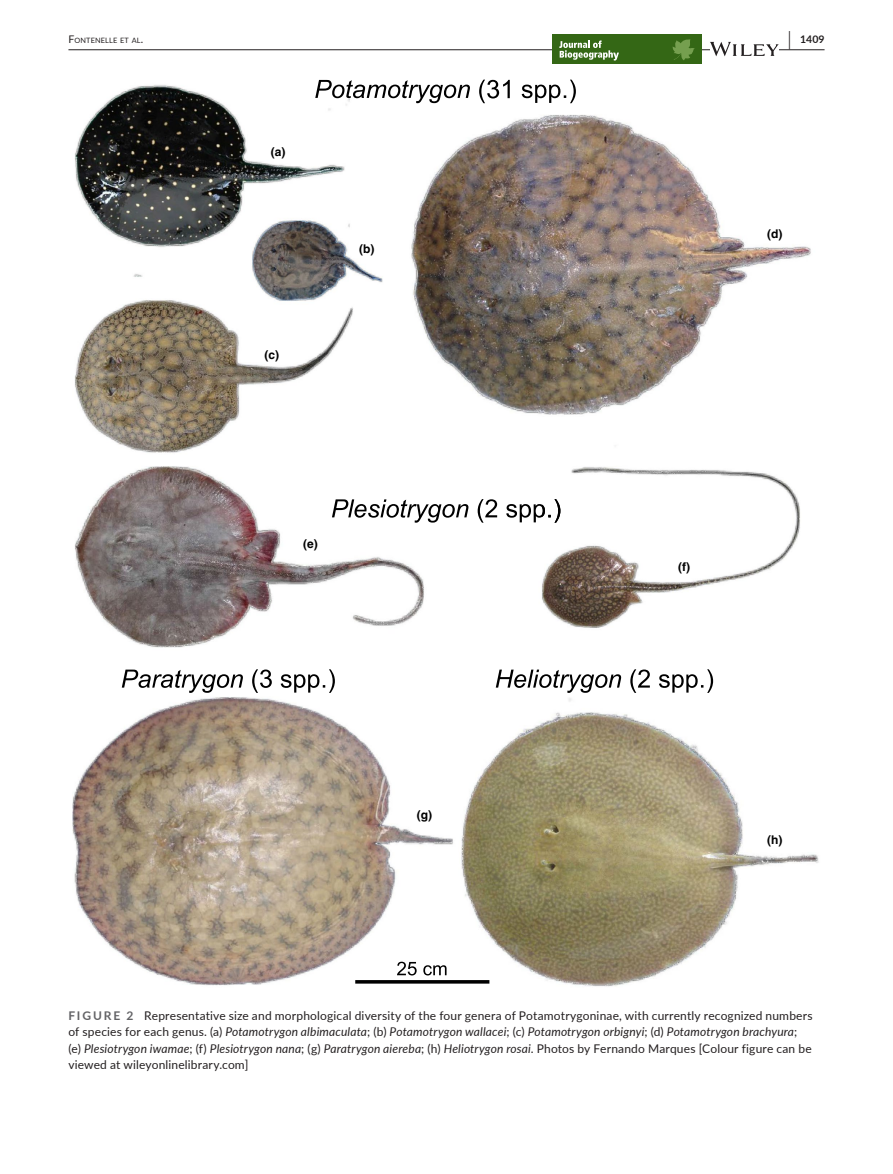
<style>
.page{position:relative;width:893px;height:1174px;background:#fff}
.page>*{position:absolute;margin:0;border:0;box-sizing:border-box;transform-origin:0 0}
.t1{font:12px/16.5px "Lato";letter-spacing:.015em;color:#231f20}
.t2{font:700 12px "Helvetica";color:#000}
.t3{font:700 10.5px "Lato";color:#231f20}
.t4{font:7.35px "Lato";letter-spacing:.025em;color:#231f20}
.s1{font-size:10.5px}
.s2{font-size:19.5px}
.s3{font-weight:700;color:#636366}
.s4{font-style:italic}
</style>
<div class="page">
<hr style="left:68px;top:49px;width:756px;height:1px;background:#231f20">
<div style="left:667px;top:34px;width:34px;height:30px;background:#346715"></div>
<div style="left:553px;top:34px;width:114px;height:30px;background:#346715"></div>
<svg style="left:673px;top:39px;width:22px;height:21px"></svg>
<svg style="left:559px;top:41px;width:60px;height:20px"></svg>
<svg style="left:710px;top:42px;width:69px;height:14px"></svg>
<img style="left:72px;top:79px;width:747px;height:908px">
<svg style="left:332px;top:499px;width:136px;height:23px"></svg>
<svg style="left:478px;top:499px;width:64px;height:23px"></svg>
<img style="left:542px;top:499px;width:18px;height:23px">
<svg style="left:315px;top:80px;width:155px;height:23px"></svg>
<svg style="left:122px;top:669px;width:121px;height:24px"></svg>
<svg style="left:252px;top:669px;width:83px;height:24px"></svg>
<svg style="left:496px;top:669px;width:125px;height:24px"></svg>
<svg style="left:630px;top:669px;width:83px;height:24px"></svg>
<hr style="left:355px;top:980px;width:134px;height:3px;background:#000">
<svg style="left:397px;top:961px;width:50px;height:14px"></svg>
<svg style="left:479px;top:80px;width:97px;height:23px"></svg>
<p class="t4" style="left:68px;top:35px;width:76px"><span class="s1">F</span>ONTENELLE ET AL<span class="s1">.</span></p>
<p class="t3" style="left:789px;top:31px;width:37px"><span class="s2">|</span> 1409</p>
<p class="t2" style="left:271px;top:144px;width:16px">(a)</p>
<p class="t2" style="left:264px;top:347px;width:16px">(c)</p>
<p class="t2" style="left:359px;top:241px;width:17px">(b)</p>
<p class="t2" style="left:303px;top:536px;width:16px">(e)</p>
<p class="t2" style="left:417px;top:807px;width:17px">(g)</p>
<p class="t2" style="left:767px;top:226px;width:17px">(d)</p>
<p class="t2" style="left:678px;top:560px;width:13px">(f)</p>
<p class="t2" style="left:767px;top:832px;width:17px">(h)</p>
<p class="t1" style="left:68px;top:1006px;width:746px"><span class="s3">FIGURE 2</span> Representative size and morphological diversity of the four genera of Potamotrygoninae, with currently recognized numbers of species for each genus. (a) <span class="s4">Potamotrygon albimaculata</span>; (b) <span class="s4">Potamotrygon wallacei</span>; (c) <span class="s4">Potamotrygon orbignyi</span>; (d) <span class="s4">Potamotrygon brachyura</span>; (e) <span class="s4">Plesiotrygon iwamae</span>; (f) <span class="s4">Plesiotrygon nana</span>; (g) <span class="s4">Paratrygon aiereba</span>; (h) <span class="s4">Heliotrygon rosai</span>. Photos by Fernando Marques [Colour figure can be viewed at wileyonlinelibrary.com]</p>
</div>
